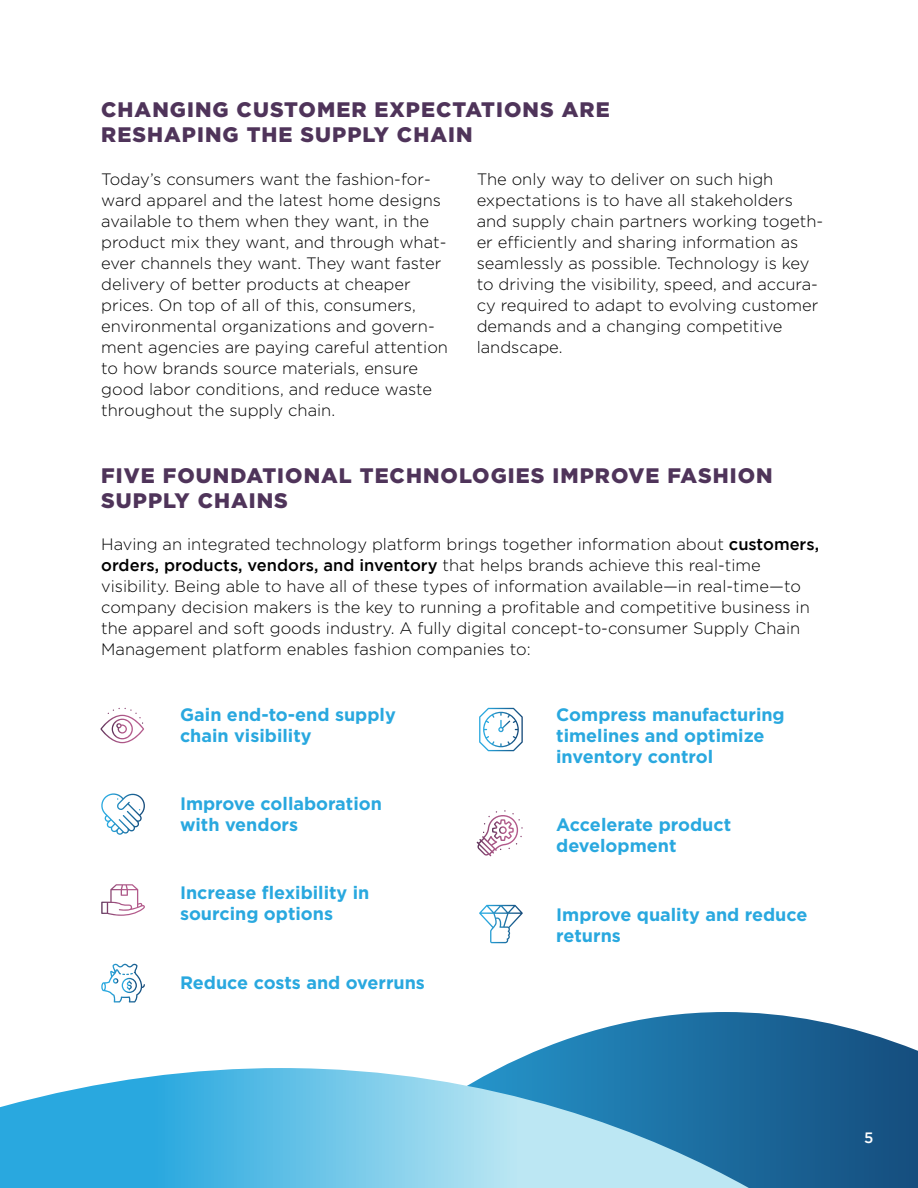
<style>
.page{position:relative;width:918px;height:1188px;background:#fff}
.page>*{position:absolute;margin:0;border:0;box-sizing:border-box;transform-origin:0 0}
.t1{font:900 21px/25.5px "Gotham";letter-spacing:.05em;color:#4f345a}
.t2{font:700 18px/21px "Gotham";color:#29a8df}
.t3{font:300 16.5px/21px "Gotham";color:#000}
.t4{font:500 15px "Gotham";color:#fff}
.s1{font-weight:500}
</style>
<div class="page">
<svg style="left:500px;top:1012px;width:418px;height:176px;background:#3c79a4"></svg>
<svg style="left:0;top:1068px;width:749px;height:120px;background:#66b9dd"></svg>
<svg style="left:101px;top:964px;width:44px;height:39px"></svg>
<svg style="left:479px;top:905px;width:44px;height:38px"></svg>
<svg style="left:101px;top:884px;width:44px;height:32px"></svg>
<svg style="left:477px;top:810px;width:46px;height:46px"></svg>
<svg style="left:101px;top:793px;width:44px;height:42px"></svg>
<svg style="left:100px;top:708px;width:44px;height:35px"></svg>
<svg style="left:479px;top:708px;width:44px;height:43px"></svg>
<p class="t1" style="left:101px;top:96px;width:510px">CHANGING CUSTOMER EXPECTATIONS ARE<br>RESHAPING THE SUPPLY CHAIN</p>
<p class="t3" style="left:101px;top:169px;width:348px">Today’s consumers want the fashion-for&shy;ward apparel and the latest home designs available to them when they want, in the product mix they want, and through what&shy;ever channels they want. They want faster delivery of better products at cheaper prices. On top of all of this, consumers, environmental organizations and govern&shy;ment agencies are paying careful attention to how brands source materials, ensure good labor conditions, and reduce waste throughout the supply chain.</p>
<p class="t3" style="left:477px;top:169px;width:348px">The only way to deliver on such high expectations is to have all stakeholders and supply chain partners working togeth&shy;er efficiently and sharing information as seamlessly as possible. Technology is key to driving the visibility, speed, and accura&shy;cy required to adapt to evolving customer demands and a changing competitive landscape.</p>
<p class="t1" style="left:101px;top:462px;width:673px">FIVE FOUNDATIONAL TECHNOLOGIES IMPROVE FASHION<br>SUPPLY CHAINS</p>
<p class="t3" style="left:101px;top:534px;width:719px">Having an integrated technology platform brings together information about <span class="s1">customers, orders, products, vendors, and inventory</span> that helps brands achieve this real-time visibility. Being able to have all of these types of information available—in real-time—to company decision makers is the key to running a profitable and competitive business in the apparel and soft goods industry. A fully digital concept-to-consumer Supply Chain Management platform enables fashion companies to:</p>
<p class="t2" style="left:180px;top:704px;width:217px">Gain end-to-end supply chain visibility</p>
<p class="t2" style="left:180px;top:793px;width:203px">Improve collaboration with vendors</p>
<p class="t2" style="left:180px;top:882px;width:191px">Increase flexibility in sourcing options</p>
<p class="t2" style="left:180px;top:971px;width:247px">Reduce costs and overruns</p>
<p class="t2" style="left:556px;top:704px;width:230px">Compress manufacturing timelines and optimize inventory control</p>
<p class="t2" style="left:556px;top:814px;width:177px">Accelerate product development</p>
<p class="t2" style="left:556px;top:903px;width:253px">Improve quality and reduce returns</p>
<p class="t4" style="left:864px;top:1129px;width:11px">5</p>
</div>
